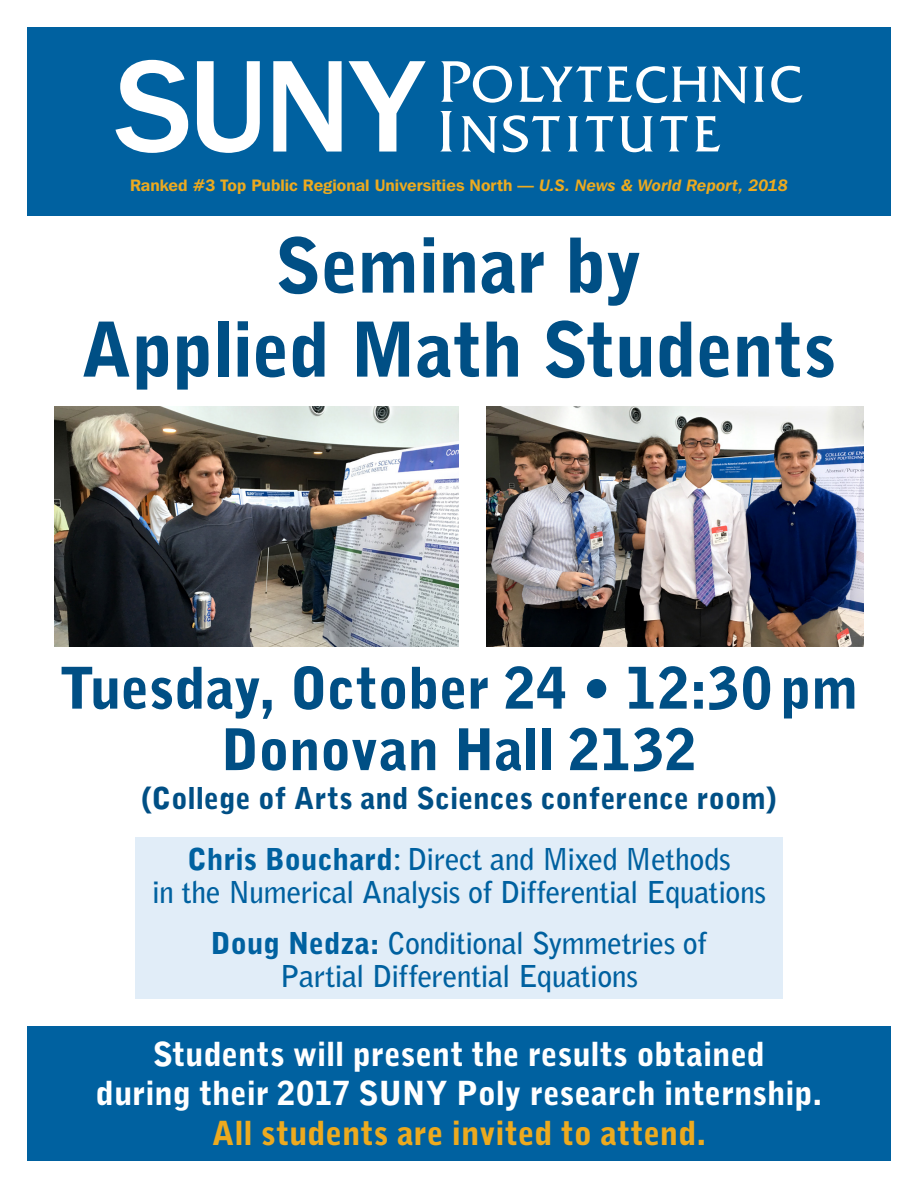
<style>
.page{position:relative;width:918px;height:1188px;background:#fff}
.page>*{position:absolute;margin:0;border:0;box-sizing:border-box;transform-origin:0 0}
.t1{font:900 75px/84px "Bell Gothic Std";letter-spacing:-.015em;color:#004f85;text-align:center}
.t2{font:900 57px "Bell Gothic Std";letter-spacing:-.005em;color:#004f85}
.t3{font:900 33px/39.6px "Bell Gothic Std";color:#fff;text-align:center}
.t4{font:900 33px "Bell Gothic Std";letter-spacing:.005em;color:#ecaa1f}
.t5{font:700 30px/33px "Bell Gothic Std";letter-spacing:-.025em;color:#0061a0;text-align:center}
.t6{font:900 30px "Bell Gothic Std";color:#004f85}
.t7{font:600 16.5px "Franklin Gothic IT Cby BT";color:#ecaa1f}
.s1{font-style:italic}
.s2{font-weight:900}
</style>
<div class="page">
<img style="left:486px;top:406px;width:378px;height:240px">
<img style="left:54px;top:406px;width:405px;height:240px">
<div style="left:27px;top:27px;width:864px;height:189px;background:#0061a0"></div>
<div style="left:27px;top:1026px;width:864px;height:135px;background:#0061a0"></div>
<div style="left:135px;top:837px;width:648px;height:162px;background:#e1edf8"></div>
<svg style="left:441px;top:61px;width:71px;height:42px"></svg>
<svg style="left:519px;top:66px;width:229px;height:38px"></svg>
<svg style="left:754px;top:67px;width:10px;height:35px"></svg>
<svg style="left:771px;top:66px;width:32px;height:37px"></svg>
<svg style="left:440px;top:111px;width:12px;height:40px"></svg>
<svg style="left:462px;top:115px;width:98px;height:38px"></svg>
<svg style="left:568px;top:116px;width:10px;height:35px"></svg>
<svg style="left:586px;top:116px;width:28px;height:35px"></svg>
<svg style="left:620px;top:116px;width:33px;height:36px"></svg>
<svg style="left:660px;top:116px;width:28px;height:35px"></svg>
<svg style="left:695px;top:116px;width:25px;height:35px"></svg>
<svg style="left:115px;top:60px;width:73px;height:93px"></svg>
<svg style="left:197px;top:61px;width:63px;height:92px"></svg>
<svg style="left:273px;top:61px;width:69px;height:91px"></svg>
<svg style="left:349px;top:61px;width:77px;height:91px"></svg>
<p class="t7" style="left:130px;top:175px;width:659px">Ranked #3 Top Public Regional Universities North — <span class="s1">U.S. News &amp; World Report, 2018</span></p>
<p class="t1" style="left:81px;top:225px;width:757px">Seminar by<br>Applied Math Students</p>
<p class="t2" style="left:59px;top:655px;width:801px">Tuesday, October 24 • 12:30 pm</p>
<p class="t2" style="left:221px;top:716px;width:477px">Donovan Hall 2132</p>
<p class="t6" style="left:141px;top:781px;width:637px">(College of Arts and Sciences conference room)</p>
<p class="t5" style="left:152px;top:843px;width:616px"><span class="s2">Chris Bouchard</span>: Direct and Mixed Methods<br>in the Numerical Analysis of Differential Equations</p>
<p class="t5" style="left:211px;top:927px;width:498px"><span class="s2">Doug Nedza:</span> Conditional Symmetries of<br>Partial Differential Equations</p>
<p class="t3" style="left:96px;top:1035px;width:728px">Students will present the results obtained<br>during their 2017 SUNY Poly research internship.</p>
<p class="t4" style="left:212px;top:1114px;width:495px">All students are invited to attend.</p>
</div>
